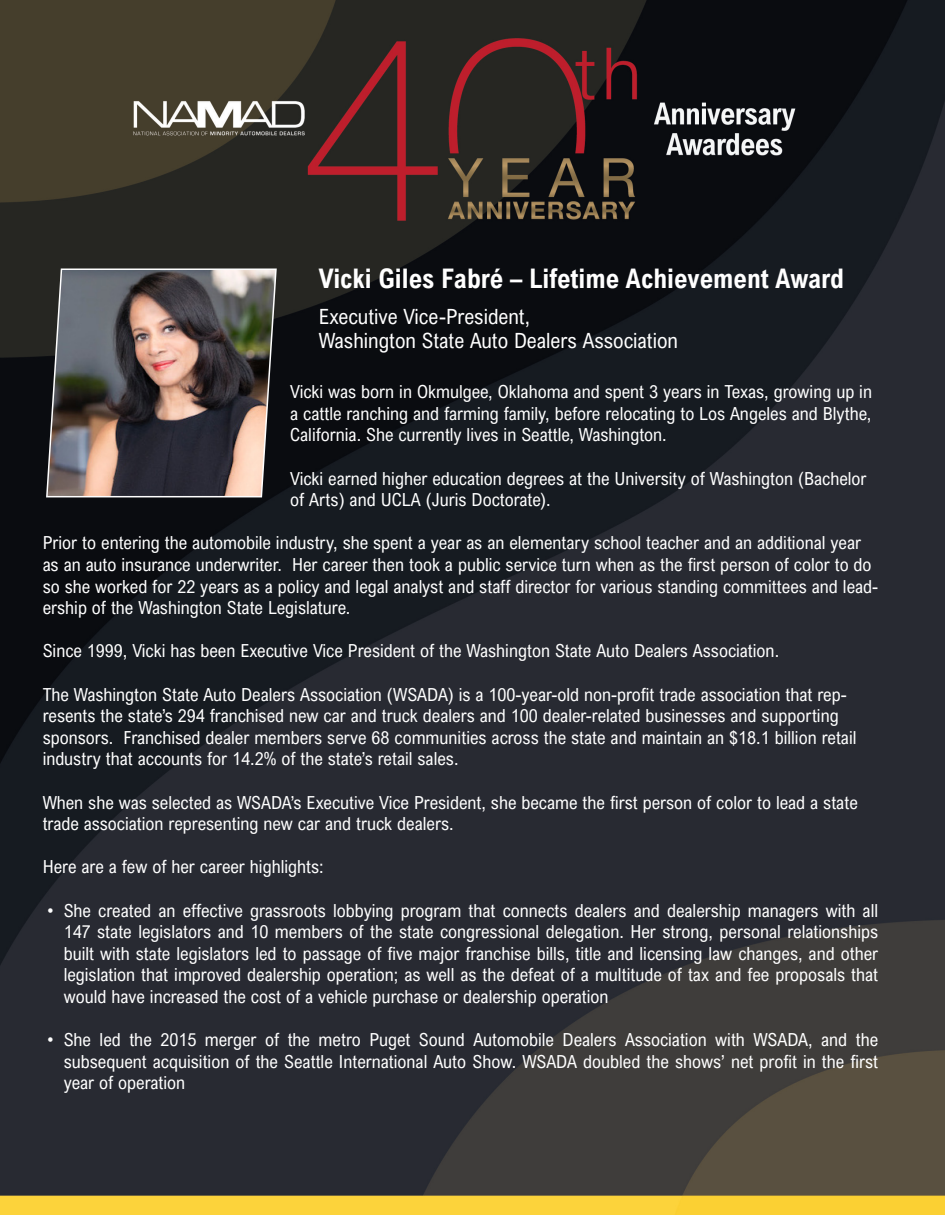
<style>
.page{position:relative;width:945px;height:1215px;background:#fff}
.page>*{position:absolute;margin:0;border:0;box-sizing:border-box;transform-origin:0 0}
.t1{font:700 27px "Arial Nova Cond";color:#fff}
.t2{font:21px/24px "Arial Nova Cond";color:#fff}
.bullet_list{font:18px/21.6px "Arial Nova Cond";color:#fff}
</style>
<div class="page">
<img style="left:0;top:0;width:945px;height:1215px">
<img style="left:45px;top:268px;width:233px;height:230px">
<p class="t1" style="left:319px;top:262px;width:527px">Vicki Giles Fabré – Lifetime Achievement Award</p>
<p class="t2" style="left:319px;top:304px;width:361px">Executive Vice-President,<br>Washington State Auto Dealers Association</p>
<p class="bullet_list" style="left:290px;top:381px;width:583px;text-align:justify">Vicki was born in Okmulgee, Oklahoma and spent 3 years in Texas, growing up in a cattle ranching and farming family, before relocating to Los Angeles and Blythe, California. She currently lives in Seattle, Washington.</p>
<p class="bullet_list" style="left:290px;top:467px;width:578px">Vicki earned higher education degrees at the University of Washington (Bachelor of Arts) and UCLA (Juris Doctorate).</p>
<p class="bullet_list" style="left:43px;top:532px;width:837px">Prior to entering the automobile industry, she spent a year as an elementary school teacher and an additional year as an auto insurance underwriter. Her career then took a public service turn when as the first person of color to do so she worked for 22 years as a policy and legal analyst and staff director for various standing committees and lead&shy;ership of the Washington State Legislature.</p>
<p class="bullet_list" style="left:43px;top:640px;width:738px">Since 1999, Vicki has been Executive Vice President of the Washington State Auto Dealers Association.</p>
<p class="bullet_list" style="left:43px;top:683px;width:815px">The Washington State Auto Dealers Association (WSADA) is a 100-year-old non-profit trade association that rep&shy;resents the state’s 294 franchised new car and truck dealers and 100 dealer-related businesses and supporting sponsors. Franchised dealer members serve 68 communities across the state and maintain an $18.1 billion retail industry that accounts for 14.2% of the state’s retail sales.</p>
<p class="bullet_list" style="left:43px;top:791px;width:817px">When she was selected as WSADA’s Executive Vice President, she became the first person of color to lead a state trade association representing new car and truck dealers.</p>
<p class="bullet_list" style="left:43px;top:856px;width:282px">Here are a few of her career highlights:</p>
<p class="bullet_list" style="left:64px;top:899px;width:816px;text-align:justify;text-indent:-16px">• She created an effective grassroots lobbying program that connects dealers and dealership managers with all 147 state legislators and 10 members of the state congressional delegation. Her strong, personal relationships built with state legislators led to passage of five major franchise bills, title and licensing law changes, and other legislation that improved dealership operation; as well as the defeat of a multitude of tax and fee proposals that would have increased the cost of a vehicle purchase or dealership operation</p>
<p class="bullet_list" style="left:64px;top:1029px;width:816px;text-align:justify;text-indent:-16px">• She led the 2015 merger of the metro Puget Sound Automobile Dealers Association with WSADA, and the subsequent acquisition of the Seattle International Auto Show. WSADA doubled the shows’ net profit in the first year of operation</p>
</div>
